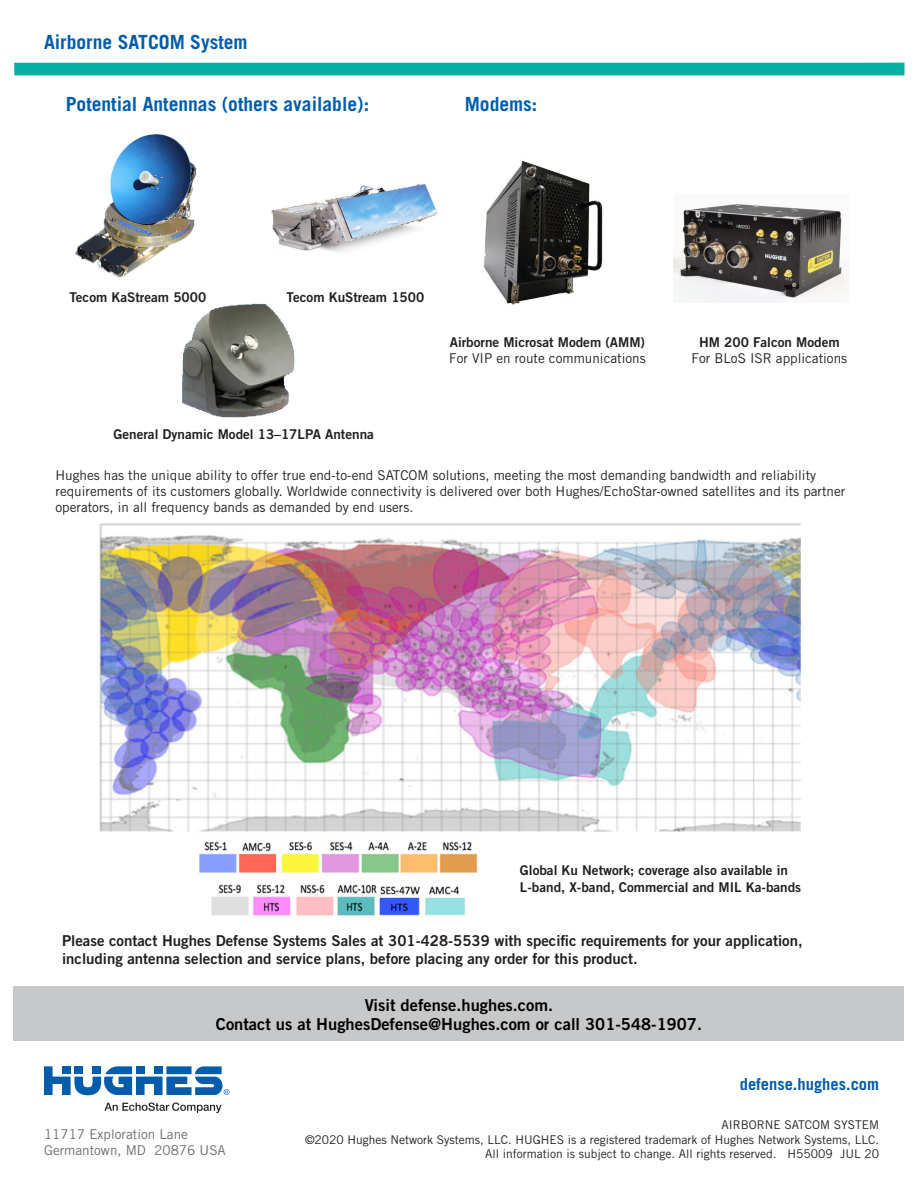
<style>
.page{position:relative;width:918px;height:1188px;background:#fff}
.page>*{position:absolute;margin:0;border:0;box-sizing:border-box;transform-origin:0 0}
.Subhead{font:700 19.5px "Trade Gothic";color:#015dac}
.t1{font:16.5px/19.8px "Trade Gothic Bold Two";color:#000;text-align:center}
.t2{font:700 16.5px "Trade Gothic";color:#015dac}
.Content{font:15px/18px "Trade Gothic Bold Two";color:#231f20}
.Content-2{font:13.5px/16.2px "Trade Gothic";color:#231f20}
.Content-3{font:13.5px/16.2px "Trade Gothic Bold Two";color:#231f20}
.t3{font:13.5px/16.2px "Trade Gothic";color:#6c6d70}
.t4{font:12px/14.4px "Trade Gothic";color:#231f20;text-align:right}
.s1{font-family:"Trade Gothic Bold Two"}
</style>
<div class="page">
<div style="left:14px;top:63px;width:890px;height:12px;background:#00b0a0"></div>
<svg style="left:44px;top:1066px;width:186px;height:29px"></svg>
<svg style="left:104px;top:1103px;width:118px;height:10px"></svg>
<div style="left:14px;top:986px;width:890px;height:55px;background:#c7c8ca"></div>
<img style="left:483px;top:161px;width:120px;height:144px">
<img style="left:75px;top:134px;width:122px;height:144px">
<img style="left:271px;top:183px;width:167px;height:69px">
<img style="left:181px;top:303px;width:114px;height:115px">
<img style="left:674px;top:204px;width:175px;height:99px">
<img style="left:99px;top:523px;width:702px;height:309px">
<img style="left:199px;top:841px;width:279px;height:75px">
<h1 class="Subhead" style="left:44px;top:30px;width:205px">Airborne SATCOM System</h1>
<p class="Subhead" style="left:66px;top:92px;width:305px">Potential Antennas (others available):</p>
<p class="Subhead" style="left:465px;top:92px;width:74px">Modems:</p>
<p class="Content-3" style="left:69px;top:288px;width:138px">Tecom KaStream 5000</p>
<p class="Content-3" style="left:287px;top:288px;width:139px">Tecom KuStream 1500</p>
<p class="Content-3" style="left:113px;top:426px;width:262px">General Dynamic Model 13–17LPA Antenna</p>
<p class="Content-2" style="left:449px;top:334px;width:198px"><span class="s1">Airborne Microsat Modem (AMM)<br></span>For VIP en route communications</p>
<p class="Content-2" style="left:692px;top:334px;width:157px;text-align:center"><span class="s1">HM 200 Falcon Modem<br></span>For BLoS ISR applications</p>
<p class="Content-2" style="left:56px;top:467px;width:791px">Hughes has the unique ability to offer true end-to-end SATCOM solutions, meeting the most demanding bandwidth and reliability requirements of its customers globally. Worldwide connectivity is delivered over both Hughes/EchoStar-owned satellites and its partner operators, in all frequency bands as demanded by end users.</p>
<p class="Content-3" style="left:520px;top:862px;width:283px">Global Ku Network; coverage also available in<br>L-band, X-band, Commercial and MIL Ka-bands</p>
<p class="Content" style="left:62px;top:931px;width:742px">Please contact Hughes Defense Systems Sales at 301-428-5539 with specific requirements for your application, including antenna selection and service plans, before placing any order for this product.</p>
<p class="t1" style="left:216px;top:994px;width:488px">Visit defense.hughes.com.<br>Contact us at HughesDefense@Hughes.com or call 301-548-1907.</p>
<p class="t2" style="left:740px;top:1074px;width:141px">defense.hughes.com</p>
<p class="t3" style="left:44px;top:1126px;width:183px">11717 Exploration Lane<br>Germantown, MD 20876 USA</p>
<p class="t4" style="left:305px;top:1118px;width:576px">AIRBORNE SATCOM SYSTEM<br>©2020 Hughes Network Systems, LLC. HUGHES is a registered trademark of Hughes Network Systems, LLC.<br>All information is subject to change. All rights reserved. H55009 JUL 20</p>
</div>
